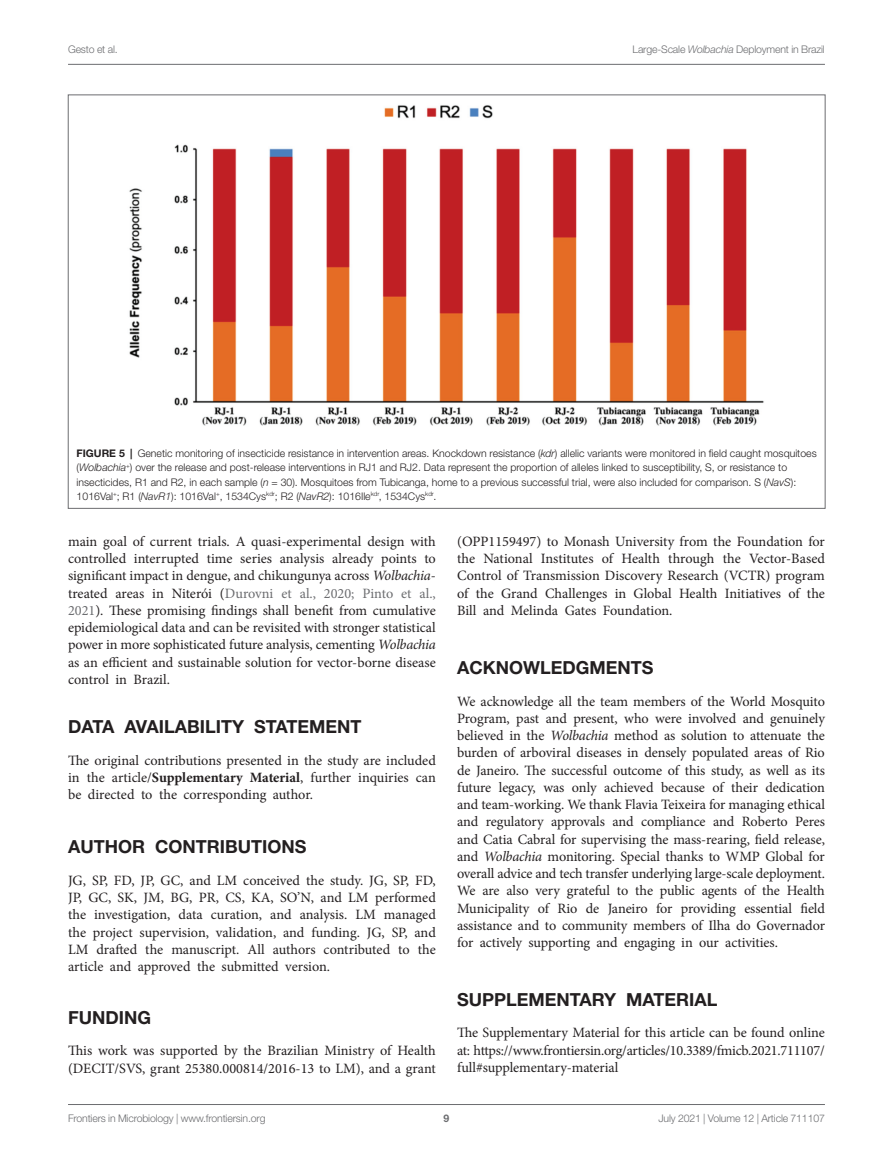
<style>
.page{position:relative;width:893px;height:1170px;background:#fff}
.page>*{position:absolute;margin:0;border:0;box-sizing:border-box;transform-origin:0 0}
.HEAD_1{font:700 18px "Helvetica Neue LT Std";color:#231f20}
.TEXT_FLUSH{font:14.25px/17.2px "Minion Pro";letter-spacing:-.005em;color:#231f20;text-align:justify}
.TEXT{font:14.25px/17.2px "Minion Pro";letter-spacing:-.005em;color:#231f20;text-align:justify}
.FIG_LEG{font:300 10.5px/14.2px "Helvetica Neue LT Std";color:#231f20}
.t1{font:300 10.5px "Helvetica Neue LT Std";letter-spacing:-.015em;color:#6c6d70}
.t2{font:700 10.5px "Helvetica Neue LT Std";color:#6c6d70}
.s1{font-style:italic}
.s2{font-weight:700}
.s3{color:#6c6d70}
</style>
<div class="page">
<hr style="left:68px;top:64px;width:757px;height:1px;background:#6c6d70">
<hr style="left:68px;top:1104px;width:757px;height:1px;background:#6c6d70">
<img style="left:129px;top:105px;width:635px;height:321px">
<p class="t1" style="left:68px;top:42px;width:51px">Gesto et al.</p>
<p class="t1" style="left:632px;top:42px;width:194px">Large-Scale <span class="s1">Wolbachia</span> Deployment in Brazil</p>
<p class="FIG_LEG" style="left:77px;top:446px;width:742px"><span class="s2">FIGURE 5 |</span> Genetic monitoring of insecticide resistance in intervention areas. Knockdown resistance (<span class="s1">kdr</span>) allelic variants were monitored in field caught mosquitoes (<span class="s1">Wolbachia</span><sup>+</sup>) over the release and post-release interventions in RJ1 and RJ2. Data represent the proportion of alleles linked to susceptibility, S, or resistance to insecticides, R1 and R2, in each sample (<span class="s1">n</span> = 30). Mosquitoes from Tubicanga, home to a previous successful trial, were also included for comparison. S (<span class="s1">NavS</span>):<br>1016Val<sup>+</sup>; R1 (<span class="s1">NavR1</span>): 1016Val<sup>+</sup>, 1534Cys<sup>kdr</sup>; R2 (<span class="s1">NavR2</span>): 1016Ile<sup>kdr</sup>, 1534Cys<sup>kdr</sup>.</p>
<p class="TEXT" style="left:68px;top:532px;width:369px">main goal of current trials. A quasi-experimental design with controlled interrupted time series analysis already points to significant impact in dengue, and chikungunya across <span class="s1">Wolbachia&shy;</span>treated areas in Niterói (<span class="s3">Durovni et al., 2020; Pinto et al., 2021</span>). These promising findings shall benefit from cumulative epidemiological data and can be revisited with stronger statistical power in more sophisticated future analysis, cementing <span class="s1">Wolbachia </span>as an efficient and sustainable solution for vector-borne disease control in Brazil.</p>
<p class="HEAD_1" style="left:68px;top:715px;width:295px">DATA AVAILABILITY STATEMENT</p>
<p class="TEXT_FLUSH" style="left:68px;top:751px;width:369px">The original contributions presented in the study are included in the article/<span class="s2">Supplementary Material</span>, further inquiries can be directed to the corresponding author.</p>
<p class="HEAD_1" style="left:68px;top:835px;width:240px">AUTHOR CONTRIBUTIONS</p>
<p class="TEXT_FLUSH" style="left:68px;top:871px;width:369px">JG, SP, FD, JP, GC, and LM conceived the study. JG, SP, FD, JP, GC, SK, JM, BG, PR, CS, KA, SO’N, and LM performed the investigation, data curation, and analysis. LM managed the project supervision, validation, and funding. JG, SP, and LM drafted the manuscript. All authors contributed to the article and approved the submitted version.</p>
<p class="HEAD_1" style="left:68px;top:1006px;width:84px">FUNDING</p>
<p class="TEXT_FLUSH" style="left:68px;top:1042px;width:369px">This work was supported by the Brazilian Ministry of Health (DECIT/SVS, grant 25380.000814/2016-13 to LM), and a grant</p>
<p class="TEXT_FLUSH" style="left:457px;top:532px;width:369px">(OPP1159497) to Monash University from the Foundation for the National Institutes of Health through the Vector-Based Control of Transmission Discovery Research (VCTR) program of the Grand Challenges in Global Health Initiatives of the Bill and Melinda Gates Foundation.</p>
<p class="HEAD_1" style="left:457px;top:656px;width:198px">ACKNOWLEDGMENTS</p>
<p class="TEXT_FLUSH" style="left:457px;top:692px;width:369px">We acknowledge all the team members of the World Mosquito Program, past and present, who were involved and genuinely believed in the <span class="s1">Wolbachia</span> method as solution to attenuate the burden of arboviral diseases in densely populated areas of Rio de Janeiro. The successful outcome of this study, as well as its future legacy, was only achieved because of their dedication and team-working. We thank Flavia Teixeira for managing ethical and regulatory approvals and compliance and Roberto Peres and Catia Cabral for supervising the mass-rearing, field release, and <span class="s1">Wolbachia</span> monitoring. Special thanks to WMP Global for overall advice and tech transfer underlying large-scale deployment.<br>We are also very grateful to the public agents of the Health Municipality of Rio de Janeiro for providing essential field assistance and to community members of Ilha do Governador for actively supporting and engaging in our activities.</p>
<p class="HEAD_1" style="left:457px;top:988px;width:262px">SUPPLEMENTARY MATERIAL</p>
<p class="TEXT_FLUSH" style="left:457px;top:1024px;width:369px">The Supplementary Material for this article can be found online at: https://www.frontiersin.org/articles/10.3389/fmicb.2021.711107/ full#supplementary-material</p>
<p class="t1" style="left:68px;top:1111px;width:199px">Frontiers in Microbiology | www.frontiersin.org</p>
<p class="t2" style="left:444px;top:1111px;width:7px">9</p>
<p class="t1" style="left:658px;top:1111px;width:168px">July 2021 | Volume 12 | Article 711107</p>
</div>
